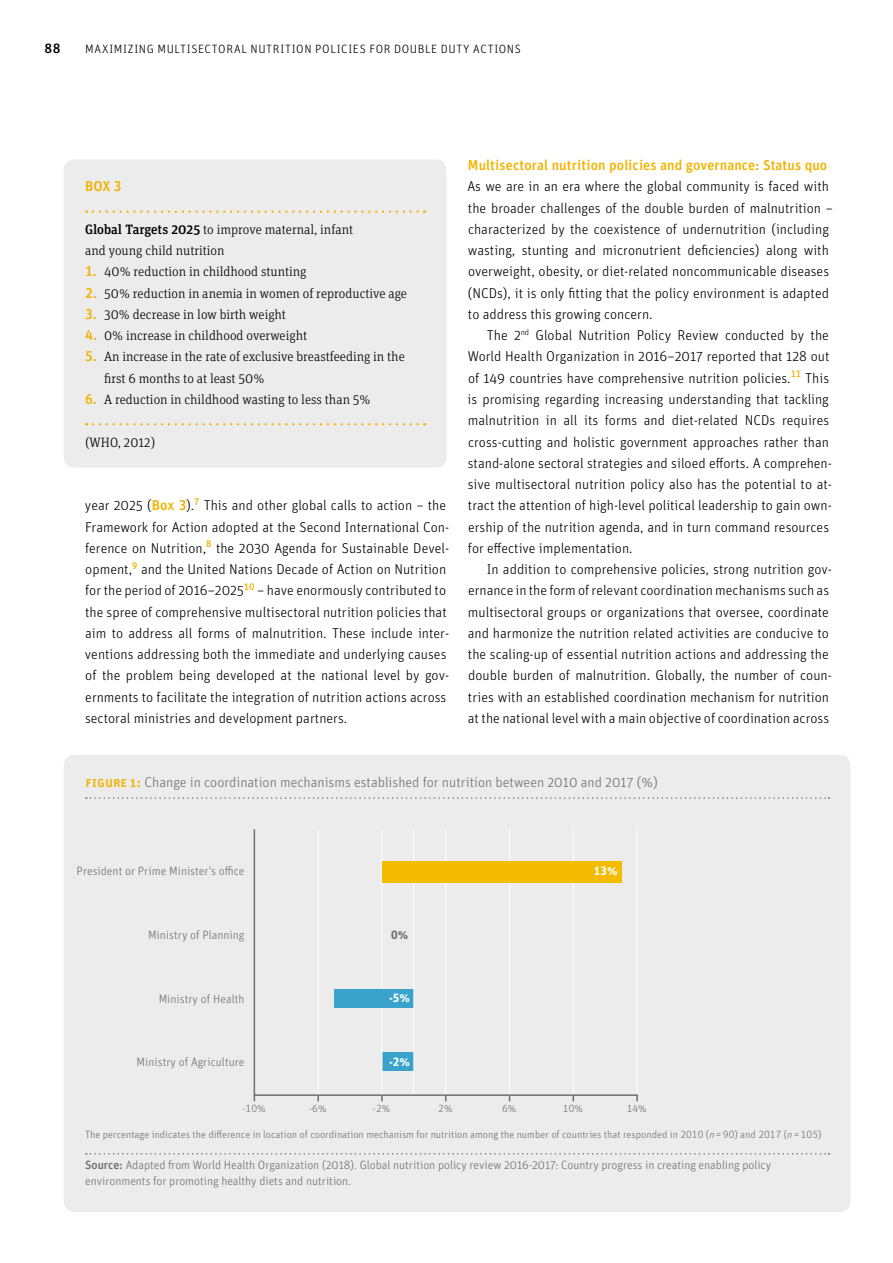
<style>
.page{position:relative;width:893px;height:1263px;background:#fff}
.page>*{position:absolute;margin:0;border:0;box-sizing:border-box;transform-origin:0 0}
.t1{font:300 14.25px/21.3px "Unit Pro";color:#000}
.t2{font:300 14.25px "Unit Pro";color:#706f6f}
.t3{font:500 14.25px "Unit Pro";letter-spacing:.005em;color:#f1b300}
.t4{font:300 13.5px/21.3px "Unit Slab Pro";color:#000}
.t5{font:500 13.5px "Unit Pro";color:#000}
.t6{font:300 12px/15.8px "Unit Pro";letter-spacing:-.005em;color:#706f6f}
.t7{font:300 12px "Unit Pro";letter-spacing:.055em;color:#000}
.t8{font:700 12px "Unit Pro";color:#fff}
.t9{font:700 12px "Unit Pro";color:#706f6f}
.t10{font:300 10.5px "Unit Pro";color:#706f6f}
.s1{font-weight:500}
.s2{font-family:"Unit Pro";font-weight:500;font-size:14.25px;color:#f1b300}
.s3{font-weight:500;color:#f1b300}
.s4{font-style:italic}
</style>
<div class="page">
<div style="left:64px;top:159px;width:382px;height:309px;background:#ececec;border-radius:11px"></div>
<div style="left:64px;top:755px;width:786px;height:457px;background:#ececec;border-radius:11px"></div>
<svg style="left:86px;top:797px;width:743px;height:2px"></svg>
<svg style="left:86px;top:1153px;width:743px;height:1px"></svg>
<svg style="left:253px;top:829px;width:385px;height:268px"></svg>
<div style="left:382px;top:861px;width:240px;height:21px;background:#f4bc00"></div>
<svg style="left:93px;top:210px;width:332px;height:3px"></svg>
<svg style="left:93px;top:423px;width:332px;height:2px"></svg>
<p class="t5" style="left:45px;top:39px;width:18px">88</p>
<p class="t7" style="left:85px;top:41px;width:437px">MAXIMIZING MULTISECTORAL NUTRITION POLICIES FOR DOUBLE DUTY ACTIONS</p>
<p class="t3" style="left:85px;top:176px;width:38px">BOX 3</p>
<p class="t4" style="left:85px;top:218px;width:270px"><span class="s1">Global Targets 2025</span> to improve maternal, infant and young child nutrition</p>
<p class="t4" style="left:85px;top:261px;width:223px"><span class="s2">1.</span> 40% reduction in childhood stunting</p>
<p class="t4" style="left:85px;top:282px;width:324px"><span class="s2">2.</span> 50% reduction in anemia in women of reproductive age</p>
<p class="t4" style="left:85px;top:303px;width:202px"><span class="s2">3.</span> 30% decrease in low birth weight</p>
<p class="t4" style="left:85px;top:324px;width:224px"><span class="s2">4.</span> 0% increase in childhood overweight</p>
<p class="t4" style="left:104px;top:346px;width:302px;text-indent:-19px"><span class="s2">5.</span> An increase in the rate of exclusive breastfeeding in the first 6 months to at least 50%</p>
<p class="t4" style="left:85px;top:388px;width:287px"><span class="s2">6.</span> A reduction in childhood wasting to less than 5%</p>
<p class="t4" style="left:85px;top:431px;width:72px">(WHO, 2012)</p>
<p class="t1" style="left:85px;top:494px;width:366px">year 2025 (<span class="s3">Box 3</span>).<sup>7</sup> This and other global calls to action – the Framework for Action adopted at the Second International Con&shy;ference on Nutrition,<sup>8</sup> the 2030 Agenda for Sustainable Devel&shy;opment,<sup>9</sup> and the United Nations Decade of Action on Nutrition for the period of 2016–2025<sup>10</sup> – have enormously contributed to the spree of comprehensive multisectoral nutrition policies that aim to address all forms of malnutrition. These include inter&shy;ventions addressing both the immediate and underlying causes of the problem being developed at the national level by gov&shy;ernments to facilitate the integration of nutrition actions across sectoral ministries and development partners.</p>
<p class="t3" style="left:468px;top:155px;width:361px">Multisectoral nutrition policies and governance: Status quo</p>
<p class="t1" style="left:467px;top:175px;width:367px">As we are in an era where the global community is faced with the broader challenges of the double burden of malnutrition – characterized by the coexistence of undernutrition (including wasting, stunting and micronutrient deficiencies) along with overweight, obesity, or diet-related noncommunicable diseases (NCDs), it is only fitting that the policy environment is adapted to address this growing concern.</p>
<p class="t1" style="left:468px;top:324px;width:366px;text-indent:19px">The 2<sup>nd</sup> Global Nutrition Policy Review conducted by the World Health Organization in 2016–2017 reported that 128 out of 149 countries have comprehensive nutrition policies.<sup>11</sup> This is promising regarding increasing understanding that tackling malnutrition in all its forms and diet-related NCDs requires cross-cutting and holistic government approaches rather than stand-alone sectoral strategies and siloed efforts. A comprehen&shy;sive multisectoral nutrition policy also has the potential to at&shy;tract the attention of high-level political leadership to gain own&shy;ership of the nutrition agenda, and in turn command resources for effective implementation.</p>
<p class="t1" style="left:468px;top:558px;width:366px;text-indent:19px">In addition to comprehensive policies, strong nutrition gov&shy;ernance in the form of relevant coordination mechanisms such as multisectoral groups or organizations that oversee, coordinate and harmonize the nutrition related activities are conducive to the scaling-up of essential nutrition actions and addressing the double burden of malnutrition. Globally, the number of coun&shy;tries with an established coordination mechanism for nutrition at the national level with a main objective of coordination across</p>
<p class="t2" style="left:86px;top:772px;width:574px"><span class="s3">figure1:</span> Change in coordination mechanisms established for nutrition between 2010 and 2017 (%)</p>
<p class="t6" style="left:77px;top:862px;width:169px">President or Prime Minister's office</p>
<p class="t6" style="left:148px;top:926px;width:98px">Ministry of Planning</p>
<p class="t9" style="left:391px;top:926px;width:19px">0%</p>
<p class="t6" style="left:159px;top:990px;width:87px">Ministry of Health</p>
<p class="t8" style="left:389px;top:989px;width:22px">-5%</p>
<p class="t6" style="left:137px;top:1054px;width:109px">Ministry of Agriculture</p>
<p class="t8" style="left:389px;top:1053px;width:22px">-2%</p>
<p class="t8" style="left:594px;top:862px;width:25px">13%</p>
<p class="t10" style="left:243px;top:1101px;width:25px">-10%</p>
<p class="t10" style="left:309px;top:1101px;width:19px">-6%</p>
<p class="t10" style="left:373px;top:1101px;width:19px">-2%</p>
<p class="t10" style="left:438px;top:1101px;width:16px">2%</p>
<p class="t10" style="left:502px;top:1101px;width:16px">6%</p>
<p class="t10" style="left:563px;top:1101px;width:22px">10%</p>
<p class="t10" style="left:627px;top:1101px;width:22px">14%</p>
<p class="t10" style="left:85px;top:1127px;width:738px">The percentage indicates the difference in location of coordination mechanism for nutrition among the number of countries that responded in 2010 (<span class="s4">n</span>=90) and 2017 (<span class="s4">n</span>=105)</p>
<p class="t6" style="left:85px;top:1157px;width:688px"><span class="s1">Source:</span> Adapted from World Health Organization (2018). Global nutrition policy review 2016-2017: Country progress in creating enabling policy environments for promoting healthy diets and nutrition.</p>
</div>
